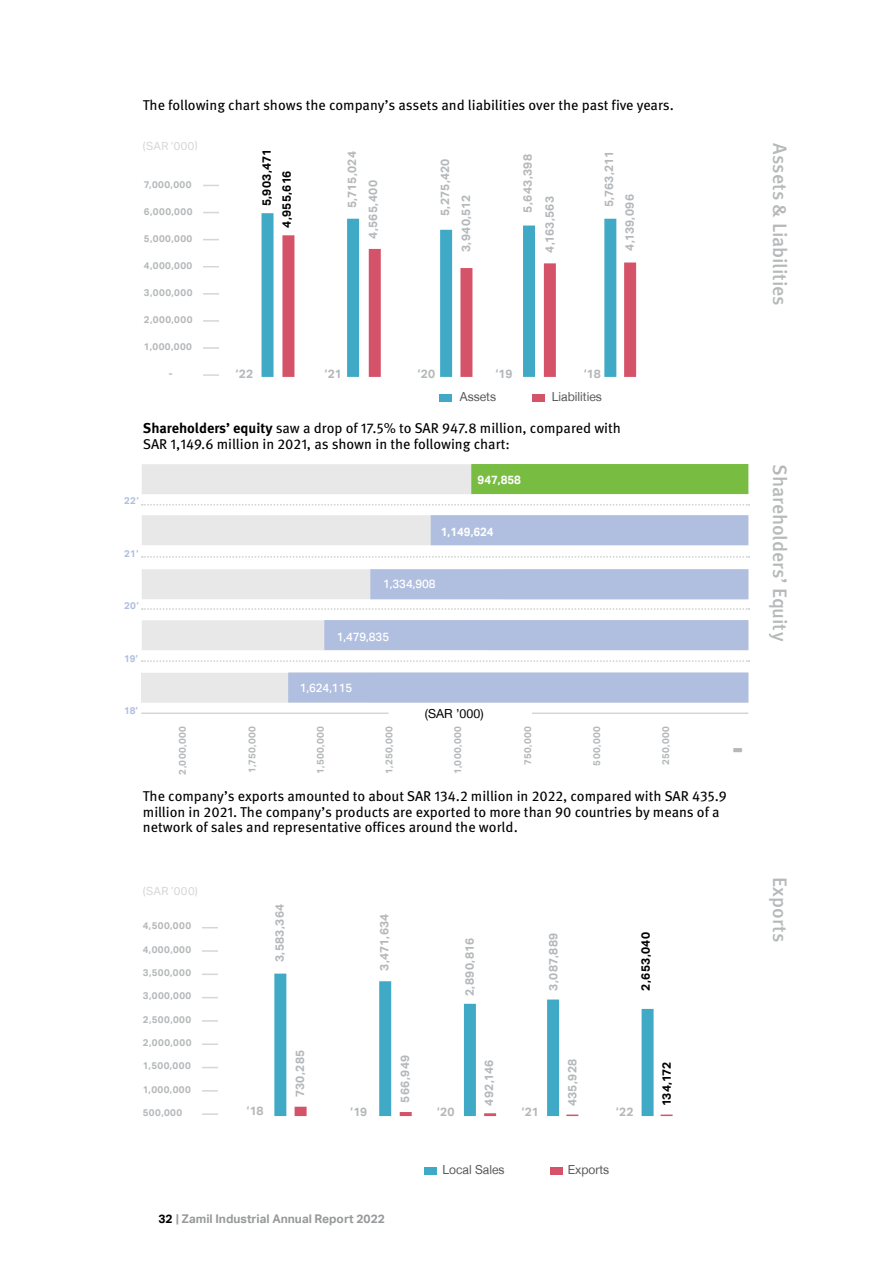
<style>
.page{position:relative;width:893px;height:1263px;background:#fff}
.page>*{position:absolute;margin:0;border:0;box-sizing:border-box;transform-origin:0 0}
.t1{font:700 29.1px "Aktiv Grotesk";color:#b5b8ba}
.t2{font:500 19.5px "Meta Pro";letter-spacing:-.005em;color:#b6b8b9}
.t3{font:14.25px/15.8px "Meta Pro";color:#000}
.t4{font:12.45px "Helvetica Neue LT Arabic";color:#58595b}
.t5{font:12.45px "Helvetica Neue LT Arabic";color:#000}
.t6{font:700 12px/20.7px "Aktiv Grotesk";letter-spacing:.025em;color:#b5b8ba}
.t7{font:700 12px "Aktiv Grotesk";color:#97999b}
.t8{font:700 12px/20.2px "Aktiv Grotesk";letter-spacing:.02em;color:#000}
.t9{font:500 12px "Aktiv Grotesk";letter-spacing:-.005em;color:#fff;scale:.96 1}
.t10{font:700 12px "Aktiv Grotesk";letter-spacing:-.005em;color:#fff;scale:.96 1}
.t11{font:11.25px "Aktiv Grotesk";letter-spacing:.035em;color:#d5d6d7}
.t12{font:700 9.75px "Aktiv Grotesk";letter-spacing:.05em;color:#b5b8ba}
.t13{font:700 9.75px "Aktiv Grotesk";letter-spacing:.05em;color:#b5b8ba}
.t14{font:700 9.75px "Aktiv Grotesk";letter-spacing:.01em;color:#b0bedf}
.s1{font-weight:700}
.s2{color:#000}
</style>
<div class="page">
<svg style="left:203px;top:212px;width:16px;height:1px"></svg>
<svg style="left:203px;top:185px;width:16px;height:1px"></svg>
<svg style="left:203px;top:239px;width:16px;height:1px"></svg>
<svg style="left:203px;top:266px;width:16px;height:1px"></svg>
<svg style="left:203px;top:293px;width:16px;height:2px"></svg>
<svg style="left:203px;top:320px;width:16px;height:2px"></svg>
<svg style="left:203px;top:347px;width:16px;height:2px"></svg>
<svg style="left:203px;top:374px;width:16px;height:2px"></svg>
<svg style="left:202px;top:950px;width:16px;height:2px"></svg>
<svg style="left:202px;top:927px;width:16px;height:1px"></svg>
<svg style="left:202px;top:973px;width:16px;height:2px"></svg>
<svg style="left:202px;top:1020px;width:16px;height:2px"></svg>
<svg style="left:202px;top:1043px;width:16px;height:2px"></svg>
<svg style="left:202px;top:1067px;width:16px;height:1px"></svg>
<svg style="left:202px;top:1090px;width:16px;height:1px"></svg>
<svg style="left:202px;top:997px;width:16px;height:1px"></svg>
<svg style="left:202px;top:1113px;width:16px;height:2px"></svg>
<div style="left:141px;top:673px;width:607px;height:30px;background:#e8e8e9"></div>
<div style="left:142px;top:620px;width:606px;height:30px;background:#e8e8e9"></div>
<div style="left:142px;top:569px;width:606px;height:30px;background:#e8e8e9"></div>
<div style="left:142px;top:515px;width:606px;height:30px;background:#e8e8e9"></div>
<div style="left:142px;top:464px;width:606px;height:30px;background:#e8e8e9"></div>
<div style="left:370px;top:673px;width:378px;height:30px;background:#c9d1e3"></div>
<hr style="left:532px;top:712px;width:216px;height:2px;background:#d5d6d7">
<hr style="left:141px;top:712px;width:247px;height:2px;background:#d5d6d7">
<svg style="left:142px;top:660px;width:607px;height:2px"></svg>
<svg style="left:142px;top:608px;width:607px;height:2px"></svg>
<svg style="left:142px;top:556px;width:607px;height:2px"></svg>
<svg style="left:142px;top:504px;width:607px;height:1px"></svg>
<div style="left:288px;top:672px;width:460px;height:30px;background:#b0bedf"></div>
<div style="left:324px;top:620px;width:424px;height:30px;background:#b0bedf"></div>
<div style="left:370px;top:569px;width:378px;height:30px;background:#b0bedf"></div>
<div style="left:431px;top:515px;width:317px;height:30px;background:#b0bedf"></div>
<div style="left:471px;top:464px;width:277px;height:30px;background:#78bd42"></div>
<div style="left:440px;top:394px;width:12px;height:7px;background:#40aac6"></div>
<div style="left:532px;top:394px;width:12px;height:7px;background:#d45368"></div>
<div style="left:425px;top:1167px;width:12px;height:7px;background:#40aac6"></div>
<div style="left:550px;top:1167px;width:13px;height:7px;background:#d45368"></div>
<div style="left:604px;top:219px;width:12px;height:158px;background:#40aac6"></div>
<div style="left:624px;top:262px;width:12px;height:115px;background:#d45368"></div>
<div style="left:523px;top:226px;width:12px;height:151px;background:#40aac6"></div>
<div style="left:544px;top:263px;width:12px;height:114px;background:#d45368"></div>
<div style="left:440px;top:230px;width:12px;height:147px;background:#40aac6"></div>
<div style="left:460px;top:268px;width:12px;height:109px;background:#d45368"></div>
<div style="left:347px;top:219px;width:12px;height:158px;background:#40aac6"></div>
<div style="left:369px;top:249px;width:12px;height:128px;background:#d45368"></div>
<div style="left:261px;top:213px;width:12px;height:164px;background:#40aac6"></div>
<div style="left:282px;top:235px;width:12px;height:142px;background:#d45368"></div>
<div style="left:274px;top:973px;width:12px;height:143px;background:#40aac6"></div>
<div style="left:295px;top:1107px;width:12px;height:9px;background:#d45368"></div>
<div style="left:379px;top:981px;width:12px;height:135px;background:#40aac6"></div>
<hr style="left:400px;top:1112px;width:12px;height:4px;background:#d45368">
<div style="left:464px;top:1004px;width:12px;height:112px;background:#40aac6"></div>
<svg style="left:484px;top:1113px;width:12px;height:3px"></svg>
<div style="left:547px;top:999px;width:12px;height:117px;background:#40aac6"></div>
<svg style="left:566px;top:1114px;width:12px;height:2px"></svg>
<div style="left:642px;top:1009px;width:12px;height:107px;background:#40aac6"></div>
<svg style="left:661px;top:1114px;width:12px;height:2px"></svg>
<p class="t3" style="left:143px;top:96px;width:532px">The following chart shows the company’s assets and liabilities over the past five years.</p>
<p class="t11" style="left:143px;top:140px;width:56px;rotate:-1deg">(SAR ’000)</p>
<p class="t12" style="left:144px;top:179px;width:49px">7,000,000</p>
<p class="t12" style="left:144px;top:206px;width:50px">6,000,000</p>
<p class="t12" style="left:144px;top:233px;width:50px">5,000,000</p>
<p class="t12" style="left:144px;top:260px;width:50px">4,000,000</p>
<p class="t12" style="left:144px;top:287px;width:50px">3,000,000</p>
<p class="t12" style="left:144px;top:314px;width:50px">2,000,000</p>
<p class="t12" style="left:144px;top:341px;width:50px">1,000,000</p>
<p class="t12" style="left:169px;top:368px;width:5px">-</p>
<p class="t8" style="left:256px;top:228px;width:81px;text-indent:21px;rotate:-90deg">5,903,471<br>4,955,616</p>
<p class="t6" style="left:342px;top:239px;width:89px;text-indent:31px;rotate:-90deg">5,715,024<br>4,565,400</p>
<p class="t6" style="left:236px;top:363px;width:19px">‘22</p>
<p class="t6" style="left:324px;top:363px;width:19px">‘21</p>
<p class="t6" style="left:434px;top:252px;width:95px;line-height:21.3px;text-indent:36px;rotate:-90deg">5,275,420<br>3,940,512</p>
<p class="t6" style="left:517px;top:253px;width:100px;line-height:21.8px;text-indent:40px;rotate:-90deg">5,643,398<br>4,163,563</p>
<p class="t6" style="left:599px;top:251px;width:101px;text-indent:43px;rotate:-90deg">5,763,211<br>4,139,096</p>
<p class="t6" style="left:417px;top:363px;width:19px">‘20</p>
<p class="t6" style="left:495px;top:363px;width:19px">‘19</p>
<p class="t6" style="left:584px;top:363px;width:19px">‘18</p>
<p class="t4" style="left:460px;top:389px;width:38px">Assets</p>
<p class="t4" style="left:552px;top:389px;width:52px">Liabilities</p>
<p class="t3" style="left:143px;top:419px;width:480px"><span class="s1">Shareholders’ equity</span> saw a drop of 17.5% to SAR 947.8 million, compared with<br>SAR 1,149.6 million in 2021, as shown in the following chart:</p>
<p class="t14" style="left:124px;top:495px;width:16px">22‘</p>
<p class="t14" style="left:124px;top:548px;width:16px">21‘</p>
<p class="t14" style="left:124px;top:600px;width:16px">20‘</p>
<p class="t14" style="left:124px;top:653px;width:15px">19‘</p>
<p class="t14" style="left:124px;top:705px;width:15px">18‘</p>
<p class="t13" style="left:177px;top:775px;width:50px;rotate:-90deg">2,000,000</p>
<p class="t10" style="left:478px;top:472px;width:47px">947,858</p>
<p class="t10" style="left:441px;top:525px;width:57px">1,149,624</p>
<p class="t9" style="left:383px;top:577px;width:56px">1,334,908</p>
<p class="t9" style="left:337px;top:630px;width:56px">1,479,835</p>
<p class="t9" style="left:300px;top:681px;width:56px">1,624,115</p>
<p class="t5" style="left:425px;top:706px;width:60px">(SAR ’000)</p>
<p class="t13" style="left:246px;top:773px;width:49px;rotate:-90deg">1,750,000</p>
<p class="t13" style="left:315px;top:774px;width:49px;rotate:-90deg">1,500,000</p>
<p class="t13" style="left:383px;top:774px;width:49px;rotate:-90deg">1,250,000</p>
<p class="t13" style="left:452px;top:774px;width:49px;rotate:-90deg">1,000,000</p>
<p class="t13" style="left:522px;top:765px;width:40px;rotate:-90deg">750,000</p>
<p class="t13" style="left:591px;top:765px;width:41px;rotate:-90deg">500,000</p>
<p class="t13" style="left:660px;top:765px;width:41px;rotate:-90deg">250,000</p>
<h1 class="t1" style="left:732px;top:732px;width:13px">-</h1>
<p class="t3" style="left:143px;top:787px;width:586px">The company’s exports amounted to about SAR 134.2 million in 2022, compared with SAR 435.9 million in 2021. The company’s products are exported to more than 90 countries by means of a network of sales and representative offices around the world.</p>
<p class="t11" style="left:143px;top:885px;width:56px">(SAR ’000)</p>
<p class="t12" style="left:143px;top:920px;width:50px">4,500,000</p>
<p class="t12" style="left:143px;top:943px;width:50px">4,000,000</p>
<p class="t12" style="left:143px;top:967px;width:50px">3,500,000</p>
<p class="t12" style="left:143px;top:990px;width:50px">3,000,000</p>
<p class="t12" style="left:143px;top:1013px;width:50px">2,500,000</p>
<p class="t12" style="left:143px;top:1037px;width:50px">2,000,000</p>
<p class="t12" style="left:143px;top:1060px;width:49px">1,500,000</p>
<p class="t12" style="left:143px;top:1084px;width:50px">1,000,000</p>
<p class="t12" style="left:143px;top:1107px;width:41px">500,000</p>
<p class="t6" style="left:269px;top:962px;width:60px;rotate:-90deg">3,583,364</p>
<p class="t6" style="left:247px;top:1100px;width:19px">‘18</p>
<p class="t6" style="left:290px;top:1097px;width:49px;rotate:-90deg">730,285</p>
<p class="t6" style="left:374px;top:970px;width:59px;rotate:-90deg">3,471,634</p>
<p class="t6" style="left:350px;top:1102px;width:19px">‘19</p>
<p class="t6" style="left:395px;top:1102px;width:49px;rotate:-90deg">566,949</p>
<p class="t7" style="left:158px;top:1212px;width:228px"><span class="s2">32</span> | Zamil Industrial Annual Report 2022</p>
<p class="t6" style="left:459px;top:996px;width:60px;rotate:-90deg">2,890,816</p>
<p class="t6" style="left:543px;top:990px;width:59px;rotate:-90deg">3,087,889</p>
<p class="t8" style="left:636px;top:990px;width:60px;rotate:-90deg">2,653,040</p>
<p class="t6" style="left:437px;top:1102px;width:19px">‘20</p>
<p class="t6" style="left:479px;top:1105px;width:47px;rotate:-90deg">492,146</p>
<p class="t6" style="left:521px;top:1102px;width:19px">‘21</p>
<p class="t6" style="left:562px;top:1106px;width:49px;rotate:-90deg">435,928</p>
<p class="t6" style="left:616px;top:1102px;width:19px">‘22</p>
<p class="t4" style="left:442px;top:1162px;width:64px">Local Sales</p>
<p class="t4" style="left:568px;top:1162px;width:43px">Exports</p>
<p class="t8" style="left:657px;top:1106px;width:46px;rotate:-90deg">134,172</p>
<h2 class="t2" style="left:795px;top:143px;width:164px;rotate:90deg">Assets &amp; Liabilities</h2>
<h2 class="t2" style="left:795px;top:464px;width:178px;rotate:90deg">Shareholders’ Equity</h2>
<h2 class="t2" style="left:795px;top:877px;width:67px;rotate:90deg">Exports</h2>
</div>
